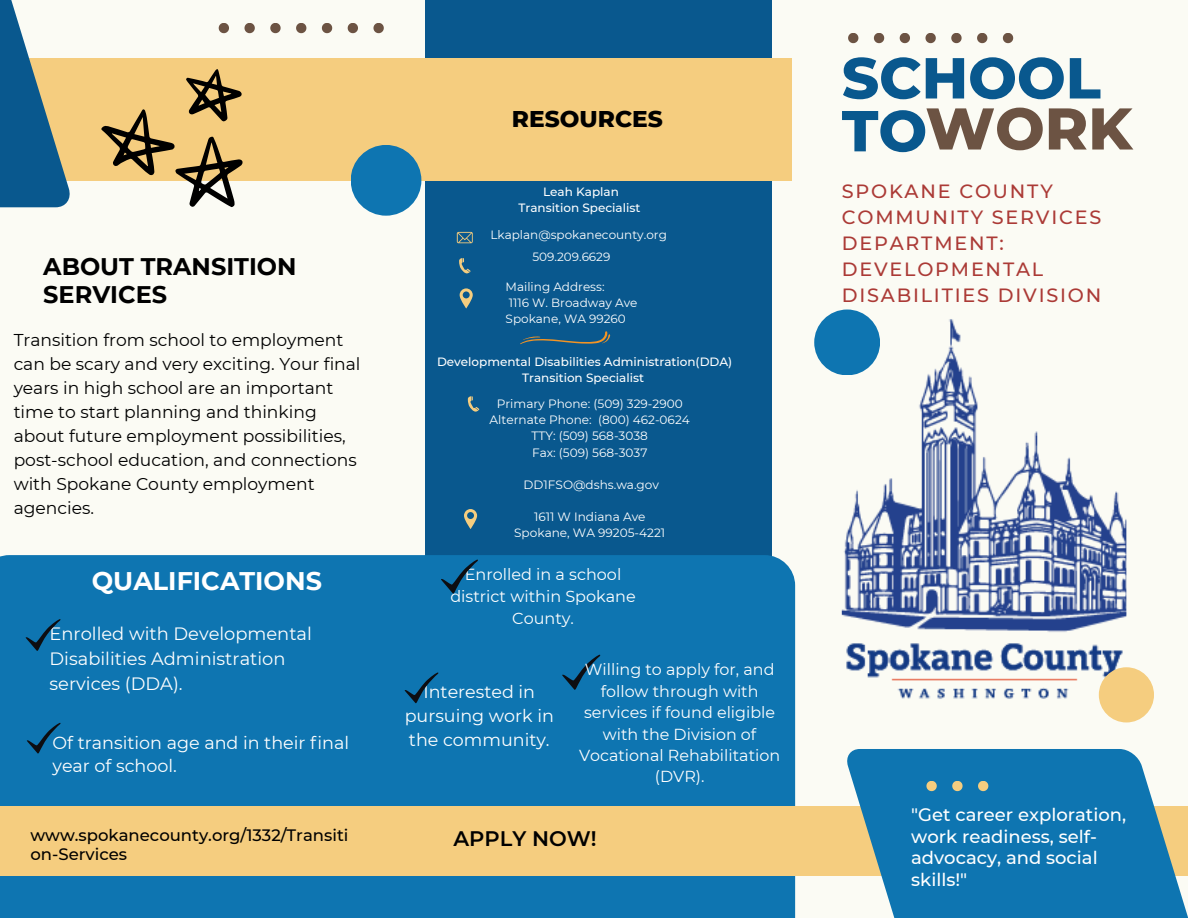
<style>
.page{position:relative;width:1188px;height:918px;background:#fbfbf4}
.page>*{position:absolute;margin:0;border:0;box-sizing:border-box;transform-origin:0 0}
.t1{font:800 58.8px "Montserrat";color:#6c5343}
.t2{font:800 57.75px "Montserrat";color:#09588e}
.t3{font:700 25.5px "Montserrat";color:#fff}
.t4{font:700 24px/28.2px "Montserrat";color:#000}
.t5{font:800 23.25px "Montserrat";color:#000}
.t6{font:600 21px "Montserrat";color:#000}
.t7{font:500 19.2px/25.8px "Montserrat";letter-spacing:.095em;color:#ab3a36}
.t8{font:500 18px/21.3px "Montserrat";color:#fff}
.t9{font:17.85px/24.8px "Montserrat";color:#fff}
.t10{font:17.55px/24px "Montserrat";color:#fff}
.t11{font:17.1px/24px "Montserrat";color:#000}
.t12{font:500 16.5px/19.2px "Montserrat";color:#000}
.t13{font:16.05px/22px "Montserrat";color:#fff;text-align:center}
.t14{font:15.9px/21.5px "Montserrat";color:#fff;text-align:center}
.t15{font:12.15px/16px "Montserrat";color:#fff;text-align:center}
.t16{font:500 12px/16px "Montserrat";color:#fff;text-align:center}
.t17{font:12px/16px "Montserrat";color:#fff}
.s1{font-size:57.75px;color:#09588e}
</style>
<div class="page">
<div style="left:426px;top:0;width:346px;height:619px;background:#09588e"></div>
<div style="left:0;top:555px;width:795px;height:363px;background:#0e75b1"></div>
<div style="left:0;top:806px;width:1188px;height:69px;background:#f5cd7f"></div>
<div style="left:0;top:58px;width:792px;height:122px;background:#f5cd7f"></div>
<svg style="left:847px;top:749px;width:341px;height:169px;background:#2f85b3"></svg>
<svg style="left:0;top:0;width:69px;height:207px"></svg>
<div style="left:351px;top:145px;width:70px;height:71px;background:#0e75b1;border-radius:50%"></div>
<svg style="left:848px;top:33px;width:10px;height:10px"></svg>
<svg style="left:925px;top:33px;width:11px;height:10px"></svg>
<svg style="left:874px;top:33px;width:10px;height:10px"></svg>
<svg style="left:951px;top:33px;width:11px;height:10px"></svg>
<svg style="left:900px;top:33px;width:10px;height:10px"></svg>
<svg style="left:977px;top:33px;width:10px;height:10px"></svg>
<svg style="left:1003px;top:33px;width:10px;height:10px"></svg>
<svg style="left:219px;top:23px;width:10px;height:10px"></svg>
<svg style="left:296px;top:23px;width:10px;height:10px"></svg>
<svg style="left:245px;top:23px;width:10px;height:10px"></svg>
<svg style="left:322px;top:23px;width:10px;height:10px"></svg>
<svg style="left:270px;top:23px;width:11px;height:10px"></svg>
<svg style="left:348px;top:23px;width:10px;height:10px"></svg>
<svg style="left:373px;top:23px;width:11px;height:10px"></svg>
<img style="left:842px;top:296px;width:284px;height:426px;border-radius:22px">
<div style="left:1099px;top:667px;width:55px;height:55px;background:#f5cd7f;border-radius:50%"></div>
<div style="left:814px;top:310px;width:66px;height:65px;background:#0e75b1;border-radius:50%"></div>
<svg style="left:926px;top:781px;width:11px;height:10px"></svg>
<svg style="left:952px;top:781px;width:11px;height:10px"></svg>
<svg style="left:978px;top:781px;width:10px;height:10px"></svg>
<svg style="left:459px;top:258px;width:11px;height:16px"></svg>
<svg style="left:460px;top:288px;width:13px;height:21px"></svg>
<svg style="left:457px;top:232px;width:16px;height:11px"></svg>
<svg style="left:101px;top:69px;width:142px;height:138px"></svg>
<svg style="left:562px;top:654px;width:39px;height:36px"></svg>
<svg style="left:404px;top:672px;width:35px;height:32px"></svg>
<svg style="left:440px;top:559px;width:39px;height:35px"></svg>
<svg style="left:25px;top:619px;width:36px;height:32px"></svg>
<svg style="left:26px;top:722px;width:35px;height:32px"></svg>
<svg style="left:520px;top:331px;width:90px;height:13px"></svg>
<svg style="left:468px;top:396px;width:11px;height:16px"></svg>
<svg style="left:464px;top:509px;width:13px;height:20px"></svg>
<h3 class="t4" style="left:43px;top:251px;width:255px">ABOUT TRANSITION<br>SERVICES</h3>
<p class="t11" style="left:14px;top:327px;width:348px">Transition from school to employment can be scary and very exciting. Your final years in high school are an important time to start planning and thinking about future employment possibilities, post-school education, and connections with Spokane County employment agencies.</p>
<h3 class="t3" style="left:92px;top:563px;width:232px">QUALIFICATIONS</h3>
<p class="t9" style="left:50px;top:621px;width:264px">Enrolled with Developmental<br>Disabilities Administration services (DDA).</p>
<p class="t10" style="left:53px;top:730px;width:298px;line-height:23.5px">Of transition age and in their final year of school.</p>
<p class="t12" style="left:30px;top:825px;width:320px">www.spokanecounty.org/1332/Transiti on-Services</p>
<h3 class="t5" style="left:512px;top:102px;width:153px">RESOURCES</h3>
<p class="t16" style="left:518px;top:184px;width:124px">Leah Kaplan<br>Transition Specialist</p>
<p class="t17" style="left:490px;top:227px;width:178px">Lkaplan@spokanecounty.org</p>
<p class="t17" style="left:532px;top:248px;width:79px">509.209.6629</p>
<p class="t17" style="left:506px;top:278px;width:133px">Mailing Address:<br>1116 W. Broadway Ave<br>Spokane, WA 99260</p>
<p class="t16" style="left:437px;top:353px;width:297px">Developmental Disabilities Administration(DDA)<br>Transition Specialist</p>
<p class="t15" style="left:490px;top:396px;width:202px">Primary Phone: (509) 329-2900<br>Alternate Phone: (800) 462-0624<br>TTY: (509) 568-3038<br>Fax: (509) 568-3037</p>
<p class="t15" style="left:524px;top:476px;width:137px">DD1FSO@dshs.wa.gov</p>
<p class="t15" style="left:514px;top:508px;width:153px">1611 W Indiana Ave<br>Spokane, WA 99205-4221</p>
<p class="t13" style="left:450px;top:562px;width:187px">Enrolled in a school district within Spokane<br>County.</p>
<p class="t10" style="left:405px;top:679px;width:151px;text-align:center">Interested in pursuing work in the community.</p>
<p class="t14" style="left:579px;top:659px;width:203px">Willing to apply for, and follow through with services if found eligible with the Division of<br>Vocational Rehabilitation (DVR).</p>
<p class="t6" style="left:454px;top:823px;width:145px">APPLY NOW!</p>
<h2 class="t2" style="left:842px;top:36px;width:261px">SCHOOL</h2>
<h1 class="t1" style="left:842px;top:86px;width:292px"><span class="s1">TO</span>WORK</h1>
<p class="t7" style="left:842px;top:178px;width:261px">SPOKANE COUNTY<br>COMMUNITY SERVICES<br>DEPARTMENT:<br>DEVELOPMENTAL<br>DISABILITIES DIVISION</p>
<p class="t8" style="left:911px;top:804px;width:216px">"Get career exploration, work readiness, self&shy;advocacy, and social skills!"</p>
</div>
